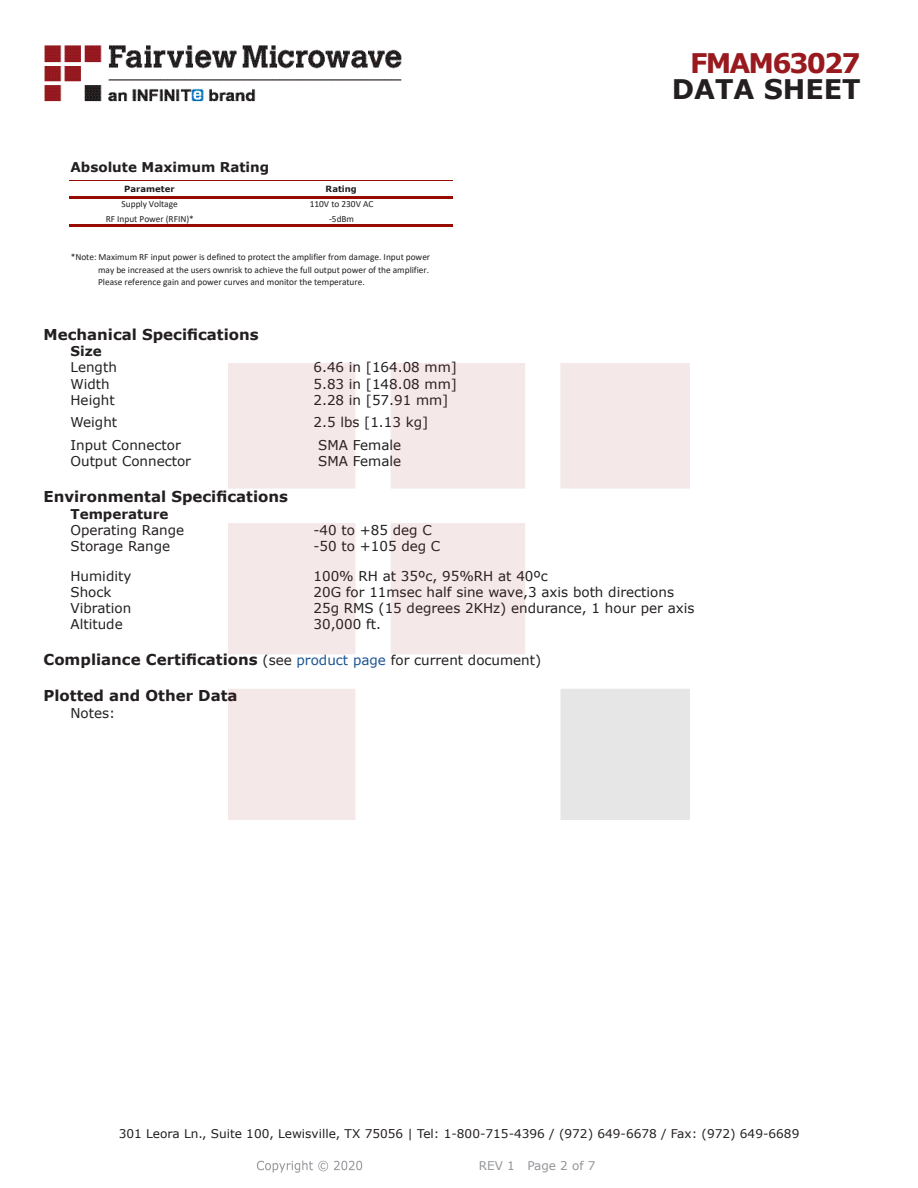
<style>
.page{position:relative;width:918px;height:1188px;background:#fff}
.page>*{position:absolute;margin:0;border:0;box-sizing:border-box;transform-origin:0 0}
.FM{font:700 27px "Verdana";letter-spacing:-.07em;color:#981a1e}
.t1{font:700 27px "Verdana";color:#231f20}
.Head1{font:700 15px "Verdana";color:#231f20}
.Head1_for_Compliance{font:700 15px "Verdana";color:#231f20}
.Specs_Para{font:13.5px "Verdana";color:#231f20}
.Head2{font:700 13.5px "Verdana";color:#231f20}
.Head2_after_Head1{font:700 13.5px "Verdana";color:#231f20}
.t2{font:12px "Verdana";color:#231f20}
.REV_Info{font:12px "Verdana";color:#939598}
.t3{font:9.3px/12.3px "Calibri";letter-spacing:-.005em;color:#231f20}
.t4{font:700 8.55px "Verdana";letter-spacing:.005em;color:#231f20}
.s1{font-weight:400;font-size:13.5px}
.s2{font-weight:400;font-size:13.5px;color:#1a5392}
</style>
<div class="page">
<hr style="left:69px;top:180px;width:384px;height:1px;background:#980b00">
<hr style="left:69px;top:196px;width:384px;height:3px;background:#980b00">
<hr style="left:69px;top:225px;width:384px;height:2px;background:#980b00">
<img style="left:257px;top:1160px;width:106px;height:13px">
<img style="left:44px;top:45px;width:358px;height:57px">
<p class="Head2" style="left:70px;top:158px;width:200px">Absolute Maximum Rating</p>
<p class="t4" style="left:124px;top:183px;width:52px">Parameter</p>
<p class="t4" style="left:326px;top:183px;width:33px">Rating</p>
<p class="t3" style="left:122px;top:198px;width:58px">Supply Voltage</p>
<p class="t3" style="left:310px;top:198px;width:65px">110V to 230V AC</p>
<p class="t3" style="left:106px;top:212px;width:90px">RF Input Power (RFIN)*</p>
<p class="t3" style="left:329px;top:212px;width:27px">-5dBm</p>
<p class="t3" style="left:98px;top:251px;width:334px;text-indent:-27px">*Note: Maximum RF input power is defined to protect the amplifier from damage. Input power may be increased at the users ownrisk to achieve the full output power of the amplifier.<br>Please reference gain and power curves and monitor the temperature.</p>
<p class="FM" style="left:690px;top:44px;width:172px">FMAM63027</p>
<p class="t1" style="left:672px;top:70px;width:191px">DATA SHEET</p>
<p class="Head1" style="left:44px;top:324px;width:217px">Mechanical Specifications</p>
<p class="Head2_after_Head1" style="left:70px;top:342px;width:33px">Size</p>
<p class="Specs_Para" style="left:70px;top:358px;width:48px">Length</p>
<p class="Specs_Para" style="left:314px;top:358px;width:145px">6.46 in [164.08 mm]</p>
<p class="Specs_Para" style="left:70px;top:374px;width:41px">Width</p>
<p class="Specs_Para" style="left:314px;top:374px;width:145px">5.83 in [148.08 mm]</p>
<p class="Specs_Para" style="left:70px;top:391px;width:46px">Height</p>
<p class="Specs_Para" style="left:314px;top:391px;width:136px">2.28 in [57.91 mm]</p>
<p class="Specs_Para" style="left:70px;top:413px;width:48px">Weight</p>
<p class="Specs_Para" style="left:314px;top:413px;width:116px">2.5 lbs [1.13 kg]</p>
<p class="Specs_Para" style="left:70px;top:436px;width:112px">Input Connector</p>
<p class="Specs_Para" style="left:318px;top:436px;width:85px">SMA Female</p>
<p class="Specs_Para" style="left:70px;top:452px;width:122px">Output Connector</p>
<p class="Specs_Para" style="left:318px;top:452px;width:85px">SMA Female</p>
<p class="Head1" style="left:44px;top:486px;width:246px">Environmental Specifications</p>
<p class="Head2_after_Head1" style="left:70px;top:504px;width:100px">Temperature</p>
<p class="Specs_Para" style="left:70px;top:521px;width:115px">Operating Range</p>
<p class="Specs_Para" style="left:314px;top:521px;width:120px">-40 to +85 deg C</p>
<p class="Specs_Para" style="left:70px;top:537px;width:101px">Storage Range</p>
<p class="Specs_Para" style="left:314px;top:537px;width:128px">-50 to +105 deg C</p>
<p class="Specs_Para" style="left:70px;top:567px;width:62px">Humidity</p>
<p class="Specs_Para" style="left:314px;top:567px;width:236px">100% RH at 35ºc, 95%RH at 40ºc</p>
<p class="Specs_Para" style="left:70px;top:583px;width:42px">Shock</p>
<p class="Specs_Para" style="left:314px;top:583px;width:362px">20G for 11msec half sine wave,3 axis both directions</p>
<p class="Specs_Para" style="left:70px;top:599px;width:62px">Vibration</p>
<p class="Specs_Para" style="left:314px;top:599px;width:383px">25g RMS (15 degrees 2KHz) endurance, 1 hour per axis</p>
<p class="Specs_Para" style="left:70px;top:615px;width:54px">Altitude</p>
<p class="Specs_Para" style="left:314px;top:615px;width:69px">30,000 ft.</p>
<p class="Head1_for_Compliance" style="left:44px;top:649px;width:499px">Compliance Certifications <span class="s1">(see</span> <span class="s2">product page</span> <span class="s1">for current document)</span></p>
<p class="Head1" style="left:44px;top:685px;width:196px">Plotted and Other Data</p>
<p class="Specs_Para" style="left:70px;top:703px;width:46px">Notes:</p>
<p class="t2" style="left:119px;top:1125px;width:682px">301 Leora Ln., Suite 100, Lewisville, TX 75056 | Tel: 1-800-715-4396 / (972) 649-6678 / Fax: (972) 649-6689</p>
<p class="REV_Info" style="left:479px;top:1157px;width:118px">REV 1 Page 2 of 7</p>
</div>
